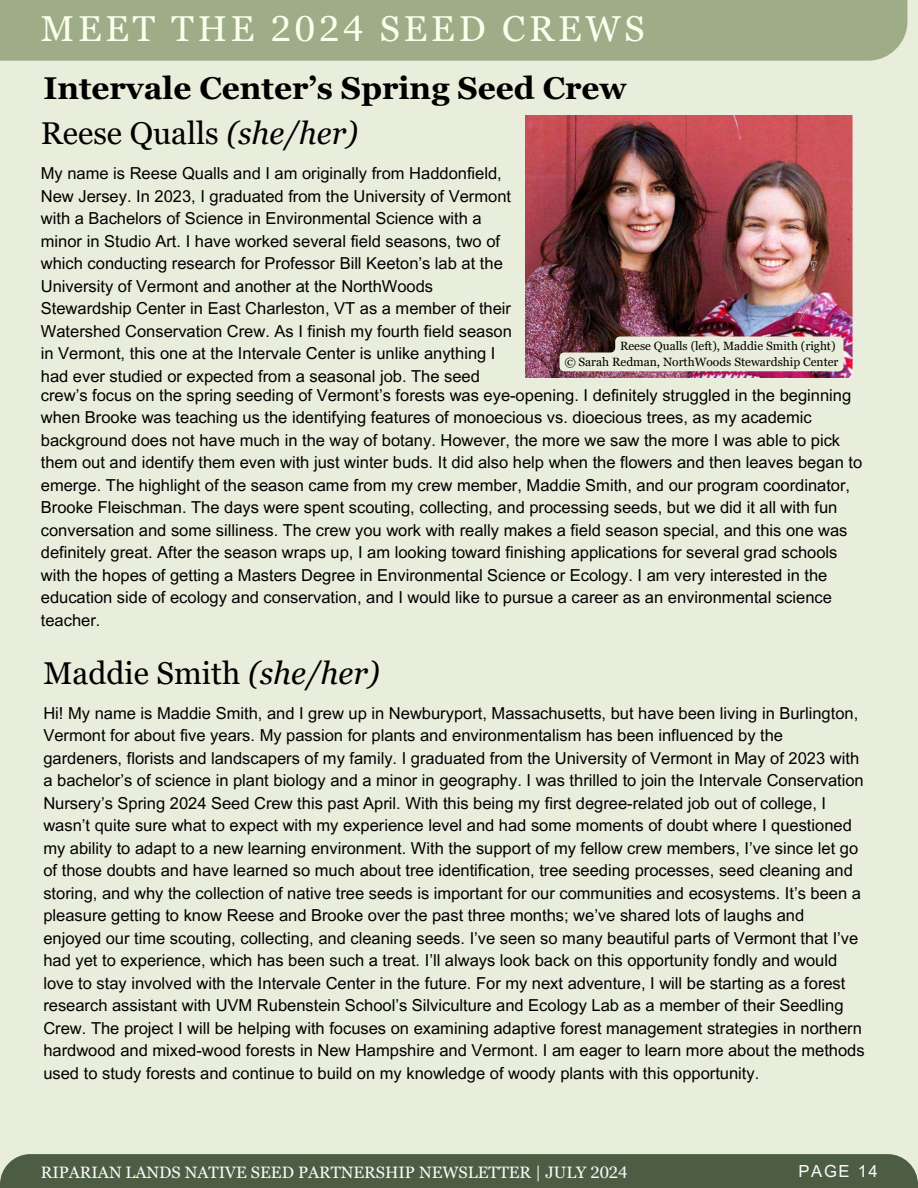
<style>
.page{position:relative;width:918px;height:1188px;background:#e9eddb}
.page>*{position:absolute;margin:0;border:0;box-sizing:border-box;transform-origin:0 0}
.t1{font:36px "Georgia Pro";letter-spacing:.11em;color:#fbffed}
.t2{font:31.5px "Georgia Pro";color:#000}
.t3{font:700 31.5px "Georgia Pro";color:#000}
.t4{font:16.65px "Arial MT Pro";letter-spacing:.1em;color:#f9f9f9}
.t5{font:16.5px/22.5px "Arial MT Pro";color:#000}
.t6{font:16.5px "Georgia Pro";color:#f9f9f9}
.t7{font:12px "Georgia Pro";color:#000}
.s1{font-style:italic}
</style>
<div class="page">
<div style="left:0;top:0;width:907px;height:61px;background:#9eac88"></div>
<img style="left:526px;top:116px;width:327px;height:261px">
<svg style="left:560px;top:337px;width:284px;height:34px"></svg>
<div style="left:0;top:1154px;width:918px;height:34px;background:#4c5d44"></div>
<h2 class="t1" style="left:41px;top:8px;width:605px">MEET THE 2024 SEED CREWS</h2>
<p class="t3" style="left:43px;top:70px;width:585px">Intervale Center’s Spring Seed Crew</p>
<h1 class="t2" style="left:41px;top:115px;width:319px">Reese Qualls <span class="s1">(she/her)</span></h1>
<p class="t5" style="left:41px;top:164px;width:473px">My name is Reese Qualls and I am originally from Haddonfield, New Jersey. In 2023, I graduated from the University of Vermont with a Bachelors of Science in Environmental Science with a minor in Studio Art. I have worked several field seasons, two of which conducting research for Professor Bill Keeton’s lab at the University of Vermont and another at the NorthWoods Stewardship Center in East Charleston, VT as a member of their Watershed Conservation Crew. As I finish my fourth field season in Vermont, this one at the Intervale Center is unlike anything I had ever studied or expected from a seasonal job. The seed</p>
<h3 class="t7" style="left:620px;top:339px;width:217px">Reese Qualls (left), Maddie Smith (right)</h3>
<h5 class="t7" style="left:564px;top:355px;width:276px"><span class="s1">©</span> Sarah Redman, NorthWoods Stewardship Center</h5>
<h5 class="t5" style="left:41px;top:386px;width:823px">crew’s focus on the spring seeding of Vermont’s forests was eye-opening. I definitely struggled in the beginning when Brooke was teaching us the identifying features of monoecious vs. dioecious trees, as my academic background does not have much in the way of botany. However, the more we saw the more I was able to pick them out and identify them even with just winter buds. It did also help when the flowers and then leaves began to emerge. The highlight of the season came from my crew member, Maddie Smith, and our program coordinator, Brooke Fleischman. The days were spent scouting, collecting, and processing seeds, but we did it all with fun conversation and some silliness. The crew you work with really makes a field season special, and this one was definitely great. After the season wraps up, I am looking toward finishing applications for several grad schools with the hopes of getting a Masters Degree in Environmental Science or Ecology. I am very interested in the education side of ecology and conservation, and I would like to pursue a career as an environmental science teacher.</h5>
<h3 class="t2" style="left:43px;top:655px;width:338px">Maddie Smith <span class="s1">(she/her)</span></h3>
<h5 class="t5" style="left:43px;top:704px;width:823px">Hi! My name is Maddie Smith, and I grew up in Newburyport, Massachusetts, but have been living in Burlington, Vermont for about five years. My passion for plants and environmentalism has been influenced by the gardeners, florists and landscapers of my family. I graduated from the University of Vermont in May of 2023 with a bachelor’s of science in plant biology and a minor in geography. I was thrilled to join the Intervale Conservation Nursery’s Spring 2024 Seed Crew this past April. With this being my first degree-related job out of college, I wasn’t quite sure what to expect with my experience level and had some moments of doubt where I questioned my ability to adapt to a new learning environment. With the support of my fellow crew members, I’ve since let go of those doubts and have learned so much about tree identification, tree seeding processes, seed cleaning and storing, and why the collection of native tree seeds is important for our communities and ecosystems. It’s been a pleasure getting to know Reese and Brooke over the past three months; we’ve shared lots of laughs and enjoyed our time scouting, collecting, and cleaning seeds. I’ve seen so many beautiful parts of Vermont that I’ve had yet to experience, which has been such a treat. I’ll always look back on this opportunity fondly and would love to stay involved with the Intervale Center in the future. For my next adventure, I will be starting as a forest research assistant with UVM Rubenstein School’s Silviculture and Ecology Lab as a member of their Seedling Crew. The project I will be helping with focuses on examining adaptive forest management strategies in northern hardwood and mixed-wood forests in New Hampshire and Vermont. I am eager to learn more about the methods used to study forests and continue to build on my knowledge of woody plants with this opportunity.</h5>
<h4 class="t6" style="left:41px;top:1163px;width:588px">RIPARIAN LANDS NATIVE SEED PARTNERSHIP NEWSLETTER | JULY 2024</h4>
<h4 class="t4" style="left:798px;top:1165px;width:81px">PAGE 14</h4>
</div>
